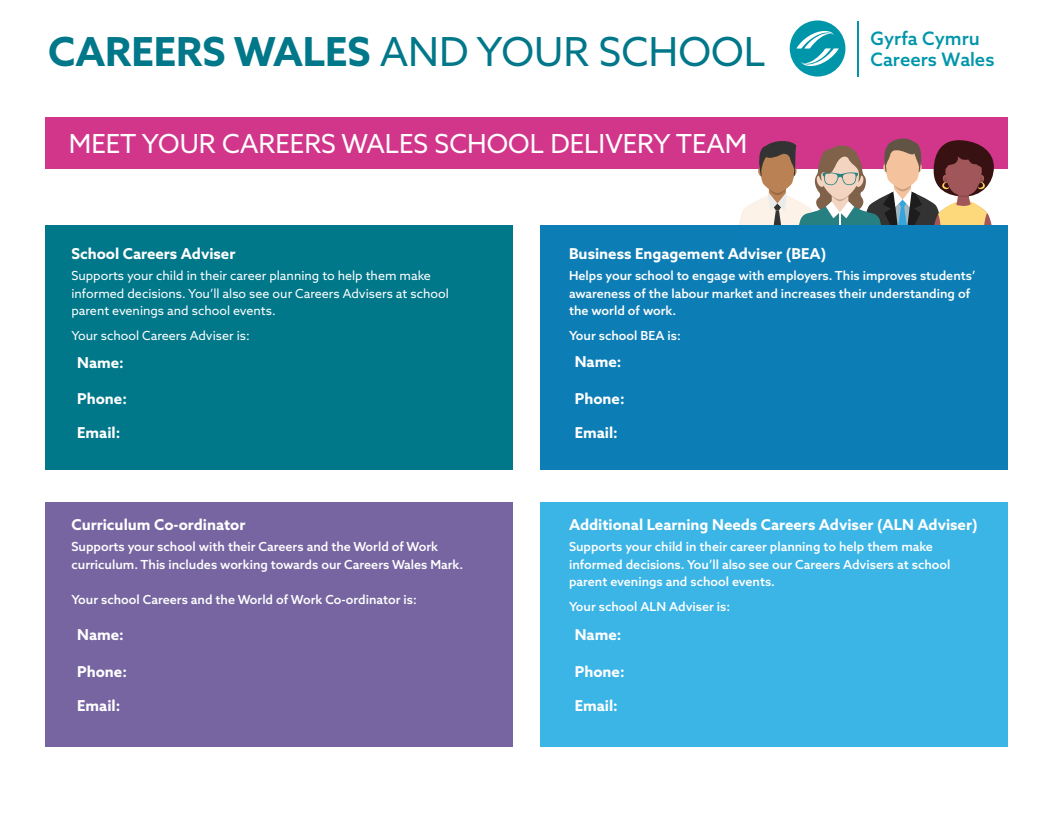
<style>
.page{position:relative;width:1053px;height:815px;background:#fff}
.page>*{position:absolute;margin:0;border:0;box-sizing:border-box;transform-origin:0 0}
.t1{font:40px "Azo Sans";color:#01778a}
.t2{font:26.25px "Azo Sans";color:#fff}
.t3{font:500 18.5px/21.4px "Azo Sans";color:#0096aa}
.t4{font:700 15px "Azo Sans";color:#fff}
.t5{font:500 12.5px/17.5px "Azo Sans";color:#fff}
.t6{font:12.5px/17.5px "Azo Sans";color:#fff}
.s1{font-weight:700}
</style>
<div class="page">
<div style="left:45px;top:117px;width:962px;height:51px;background:#d1368b"></div>
<div style="left:45px;top:225px;width:468px;height:245px;background:#01778a"></div>
<div style="left:45px;top:502px;width:468px;height:244px;background:#7665a1"></div>
<div style="left:540px;top:502px;width:467px;height:244px;background:#3bb4e6"></div>
<div style="left:540px;top:225px;width:467px;height:245px;background:#0d7db5"></div>
<hr style="left:857px;top:21px;width:2px;height:55px;background:#0096aa">
<svg style="left:789px;top:20px;width:56px;height:57px"></svg>
<svg style="left:737px;top:138px;width:256px;height:87px"></svg>
<h1 class="t1" style="left:48px;top:26px;width:719px"><span class="s1">CAREERS WALES</span> AND YOUR SCHOOL</h1>
<h3 class="t3" style="left:870px;top:27px;width:125px">Gyrfa Cymru<br>Careers Wales</h3>
<h2 class="t2" style="left:69px;top:126px;width:680px">MEET YOUR CAREERS WALES SCHOOL DELIVERY TEAM</h2>
<p class="t4" style="left:71px;top:244px;width:165px">School Careers Adviser</p>
<p class="t6" style="left:71px;top:267px;width:379px">Supports your child in their career planning to help them make informed decisions. You’ll also see our Careers Advisers at school parent evenings and school events.</p>
<p class="t6" style="left:71px;top:327px;width:180px">Your school Careers Adviser is:</p>
<p class="t4" style="left:569px;top:244px;width:259px">Business Engagement Adviser (BEA)</p>
<p class="t5" style="left:569px;top:267px;width:408px">Helps your school to engage with employers. This improves students’ awareness of the labour market and increases their understanding of the world of work.</p>
<p class="t5" style="left:569px;top:326px;width:113px">Your school BEA is:</p>
<p class="t4" style="left:77px;top:353px;width:48px">Name:</p>
<p class="t4" style="left:574px;top:352px;width:48px">Name:</p>
<p class="t4" style="left:77px;top:388px;width:51px">Phone:</p>
<p class="t4" style="left:574px;top:388px;width:51px">Phone:</p>
<p class="t4" style="left:77px;top:423px;width:45px">Email:</p>
<p class="t4" style="left:574px;top:423px;width:45px">Email:</p>
<p class="t4" style="left:71px;top:515px;width:175px">Curriculum Co-ordinator</p>
<p class="t5" style="left:71px;top:538px;width:393px">Supports your school with their Careers and the World of Work curriculum. This includes working towards our Careers Wales Mark.</p>
<p class="t5" style="left:71px;top:591px;width:347px">Your school Careers and the World of Work Co-ordinator is:</p>
<p class="t4" style="left:569px;top:515px;width:410px">Additional Learning Needs Careers Adviser (ALN Adviser)</p>
<p class="t5" style="left:569px;top:538px;width:383px">Supports your child in their career planning to help them make informed decisions. You’ll also see our Careers Advisers at school parent evenings and school events.</p>
<p class="t5" style="left:569px;top:598px;width:163px">Your school ALN Adviser is:</p>
<p class="t4" style="left:77px;top:625px;width:48px">Name:</p>
<p class="t4" style="left:574px;top:625px;width:48px">Name:</p>
<p class="t4" style="left:77px;top:661px;width:51px">Phone:</p>
<p class="t4" style="left:574px;top:661px;width:51px">Phone:</p>
<p class="t4" style="left:77px;top:696px;width:45px">Email:</p>
<p class="t4" style="left:574px;top:696px;width:45px">Email:</p>
</div>
